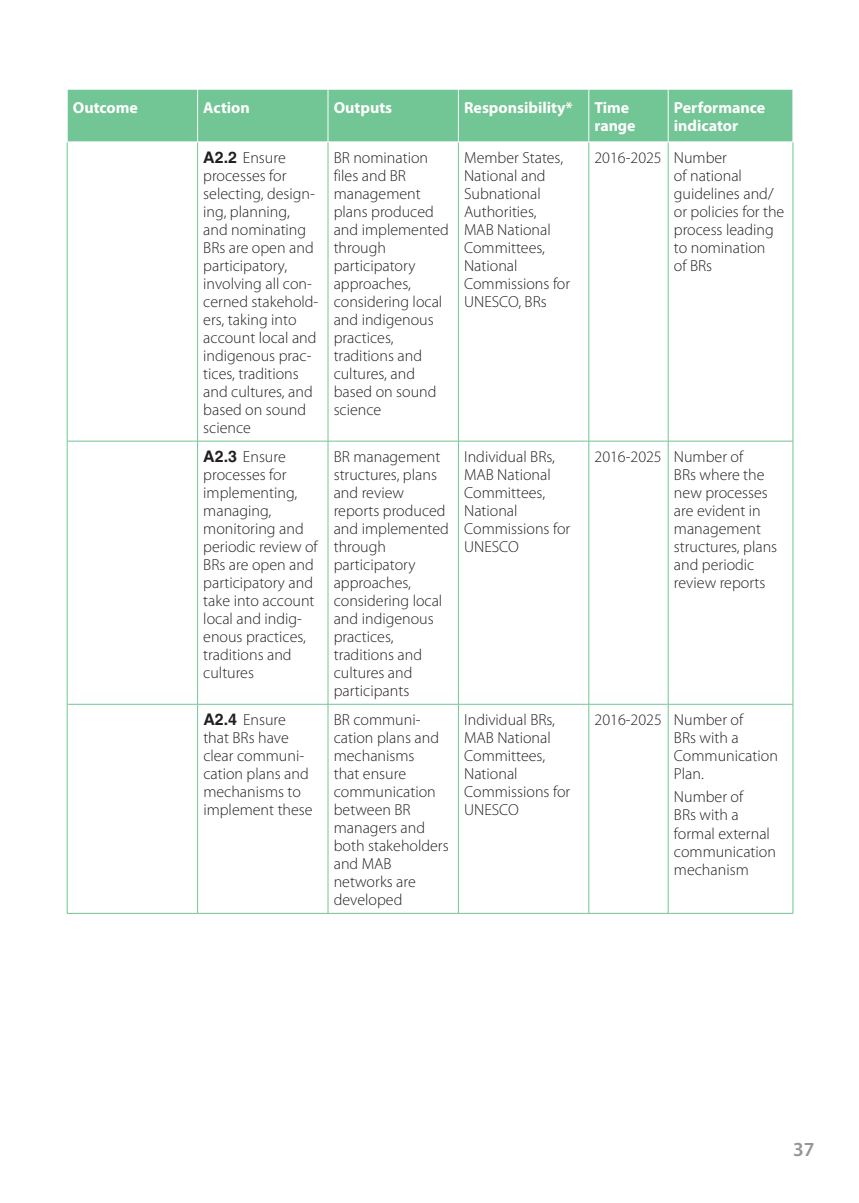
<style>
.page{position:relative;width:859px;height:1203px;background:#fff}
.page>*{position:absolute;margin:0;border:0;box-sizing:border-box;transform-origin:0 0}
.t1{font:600 20px "Myriad Pro";color:#939598}
.t2{font:300 16px/18px "Myriad Pro";color:#231f20}
.t3{font:700 16px/18px "Myriad Pro";color:#fff}
.s1{font-family:"Helvetica LT Std";font-weight:700}
</style>
<div class="page">
<div style="left:68px;top:90px;width:725px;height:52px;background:#72c594"></div>
<hr style="left:197px;top:89px;width:1px;height:53px;background:#fff">
<hr style="left:328px;top:89px;width:1px;height:53px;background:#fff">
<hr style="left:668px;top:89px;width:1px;height:53px;background:#fff">
<hr style="left:197px;top:142px;width:1px;height:299px;background:#72c594">
<hr style="left:328px;top:142px;width:1px;height:299px;background:#72c594">
<hr style="left:458px;top:142px;width:1px;height:299px;background:#72c594">
<hr style="left:588px;top:142px;width:1px;height:299px;background:#72c594">
<hr style="left:668px;top:142px;width:1px;height:299px;background:#72c594">
<hr style="left:67px;top:441px;width:131px;height:1px;background:#72c594">
<hr style="left:198px;top:441px;width:130px;height:1px;background:#72c594">
<hr style="left:197px;top:441px;width:1px;height:263px;background:#72c594">
<hr style="left:328px;top:441px;width:130px;height:1px;background:#72c594">
<hr style="left:328px;top:441px;width:1px;height:263px;background:#72c594">
<hr style="left:458px;top:441px;width:131px;height:1px;background:#72c594">
<hr style="left:458px;top:441px;width:1px;height:263px;background:#72c594">
<hr style="left:589px;top:441px;width:79px;height:1px;background:#72c594">
<hr style="left:588px;top:441px;width:1px;height:263px;background:#72c594">
<hr style="left:668px;top:441px;width:125px;height:1px;background:#72c594">
<hr style="left:668px;top:441px;width:1px;height:263px;background:#72c594">
<hr style="left:67px;top:704px;width:131px;height:1px;background:#72c594">
<hr style="left:198px;top:704px;width:130px;height:1px;background:#72c594">
<hr style="left:197px;top:704px;width:1px;height:209px;background:#72c594">
<hr style="left:328px;top:704px;width:130px;height:1px;background:#72c594">
<hr style="left:328px;top:704px;width:1px;height:209px;background:#72c594">
<hr style="left:458px;top:704px;width:131px;height:1px;background:#72c594">
<hr style="left:458px;top:704px;width:1px;height:209px;background:#72c594">
<hr style="left:589px;top:704px;width:79px;height:1px;background:#72c594">
<hr style="left:588px;top:704px;width:1px;height:209px;background:#72c594">
<hr style="left:668px;top:704px;width:125px;height:1px;background:#72c594">
<hr style="left:668px;top:704px;width:1px;height:209px;background:#72c594">
<hr style="left:67px;top:913px;width:131px;height:1px;background:#72c594">
<hr style="left:198px;top:913px;width:130px;height:1px;background:#72c594">
<hr style="left:328px;top:913px;width:130px;height:1px;background:#72c594">
<hr style="left:458px;top:913px;width:131px;height:1px;background:#72c594">
<hr style="left:589px;top:913px;width:79px;height:1px;background:#72c594">
<hr style="left:668px;top:913px;width:125px;height:1px;background:#72c594">
<hr style="left:67px;top:142px;width:1px;height:299px;background:#72c594">
<hr style="left:793px;top:142px;width:1px;height:299px;background:#72c594">
<hr style="left:67px;top:441px;width:1px;height:263px;background:#72c594">
<hr style="left:793px;top:441px;width:1px;height:263px;background:#72c594">
<hr style="left:67px;top:704px;width:1px;height:209px;background:#72c594">
<hr style="left:793px;top:704px;width:1px;height:209px;background:#72c594">
<hr style="left:67px;top:142px;width:131px;height:1px;background:#fff">
<hr style="left:328px;top:142px;width:130px;height:1px;background:#fff">
<hr style="left:668px;top:142px;width:125px;height:1px;background:#fff">
<hr style="left:458px;top:89px;width:1px;height:53px;background:#fff">
<hr style="left:588px;top:89px;width:1px;height:53px;background:#fff">
<hr style="left:458px;top:142px;width:131px;height:1px;background:#fff">
<p class="t3" style="left:73px;top:98px;width:67px">Outcome</p>
<p class="t3" style="left:203px;top:98px;width:48px">Action</p>
<p class="t3" style="left:334px;top:98px;width:60px">Outputs</p>
<p class="t3" style="left:464px;top:98px;width:110px">Responsibility*</p>
<p class="t3" style="left:594px;top:98px;width:43px">Time range</p>
<p class="t3" style="left:674px;top:98px;width:93px">Performance indicator</p>
<p class="t2" style="left:203px;top:148px;width:117px"><span class="s1">A2.2</span> Ensure processes for selecting, design&shy;ing, planning,<br>and nominating<br>BRs are open and participatory, involving all con&shy;cerned stakehold&shy;ers, taking into account local and indigenous prac&shy;tices, traditions and cultures, and based on sound science</p>
<p class="t2" style="left:334px;top:148px;width:117px">BR nomination files and BR management plans produced and implemented through participatory approaches, considering local and indigenous practices, traditions and cultures, and based on sound science</p>
<p class="t2" style="left:464px;top:148px;width:108px">Member States,<br>National and<br>Subnational<br>Authorities,<br>MAB National<br>Committees,<br>National<br>Commissions for<br>UNESCO, BRs</p>
<p class="t2" style="left:674px;top:148px;width:112px;text-indent:-79px">2016-2025 Number<br>of national guidelines and/ or policies for the process leading to nomination<br>of BRs</p>
<p class="t2" style="left:203px;top:447px;width:116px"><span class="s1">A2.3</span> Ensure processes for implementing, managing, monitoring and periodic review of<br>BRs are open and participatory and take into account local and indig&shy;enous practices, traditions and cultures</p>
<p class="t2" style="left:334px;top:447px;width:117px">BR management structures, plans and review reports produced and implemented through participatory approaches, considering local and indigenous practices, traditions and cultures and participants</p>
<p class="t2" style="left:464px;top:447px;width:108px">Individual BRs,<br>MAB National<br>Committees,<br>National<br>Commissions for<br>UNESCO</p>
<p class="t2" style="left:674px;top:447px;width:105px;text-indent:-79px">2016-2025 Number of<br>BRs where the new processes are evident in management structures, plans and periodic review reports</p>
<p class="t2" style="left:203px;top:710px;width:111px"><span class="s1">A2.4</span> Ensure that BRs have clear communi&shy;cation plans and mechanisms to implement these</p>
<p class="t2" style="left:334px;top:710px;width:116px">BR communi&shy;cation plans and mechanisms<br>that ensure communication between BR managers and both stakeholders and MAB networks are developed</p>
<p class="t2" style="left:464px;top:710px;width:108px">Individual BRs,<br>MAB National<br>Committees,<br>National<br>Commissions for<br>UNESCO</p>
<p class="t2" style="left:674px;top:710px;width:105px;text-indent:-79px">2016-2025 Number of<br>BRs with a<br>Communication<br>Plan.</p>
<p class="t2" style="left:674px;top:788px;width:104px">Number of<br>BRs with a formal external communication mechanism</p>
<p class="t1" style="left:793px;top:1136px;width:23px">37</p>
</div>
